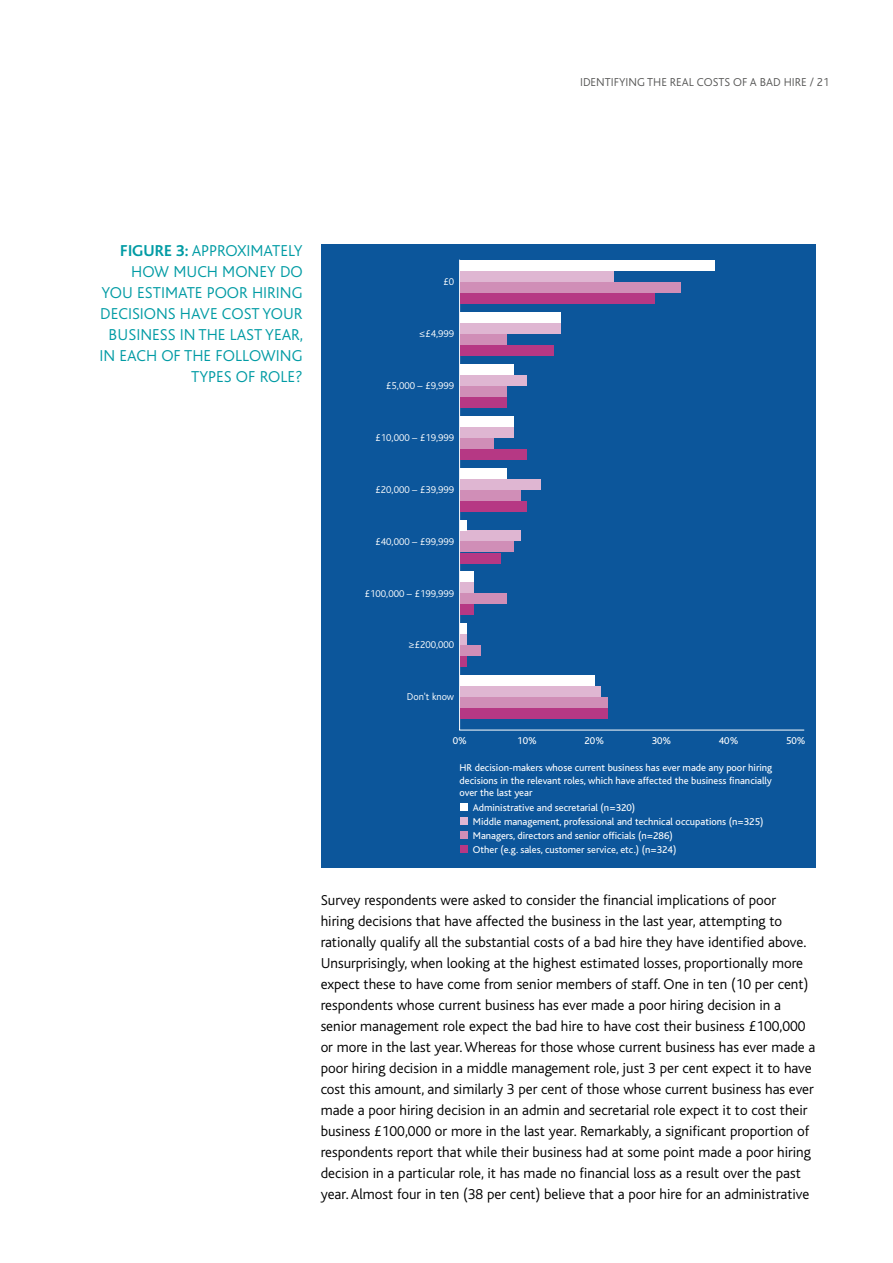
<style>
.page{position:relative;width:893px;height:1263px;background:#fff}
.page>*{position:absolute;margin:0;border:0;box-sizing:border-box;transform-origin:0 0}
.t1{font:300 16.5px/21px "PT Bliss";color:#009ba4;text-align:right}
.t2{font:300 15px/21px "PT Bliss";color:#000}
.t3{font:300 12px "PT Bliss";color:#575756}
.t4{font:10.35px/14.1px "PT Bliss";color:#fff;text-align:justify}
.t5{font:300 10.35px "PT Bliss";color:#fff}
.s1{font-weight:700}
.s2{font-family:"Myriad Pro";font-weight:400}
</style>
<div class="page">
<div style="left:321px;top:244px;width:494px;height:624px;background:#0c569b"></div>
<svg style="left:459px;top:259px;width:346px;height:472px"></svg>
<div style="left:460px;top:293px;width:194px;height:11px;background:#b63884"></div>
<div style="left:460px;top:282px;width:221px;height:11px;background:#d08eb7"></div>
<div style="left:460px;top:271px;width:154px;height:11px;background:#dfb6d2"></div>
<div style="left:460px;top:260px;width:255px;height:11px;background:#fff"></div>
<div style="left:460px;top:345px;width:94px;height:11px;background:#b63884"></div>
<div style="left:460px;top:334px;width:47px;height:11px;background:#d08eb7"></div>
<div style="left:460px;top:323px;width:100px;height:11px;background:#dfb6d2"></div>
<div style="left:460px;top:312px;width:101px;height:11px;background:#fff"></div>
<div style="left:460px;top:397px;width:47px;height:11px;background:#b63884"></div>
<div style="left:460px;top:386px;width:47px;height:11px;background:#d08eb7"></div>
<div style="left:460px;top:375px;width:67px;height:11px;background:#dfb6d2"></div>
<div style="left:460px;top:364px;width:54px;height:11px;background:#fff"></div>
<div style="left:460px;top:449px;width:67px;height:11px;background:#b63884"></div>
<div style="left:460px;top:438px;width:33px;height:11px;background:#d08eb7"></div>
<div style="left:460px;top:427px;width:54px;height:11px;background:#dfb6d2"></div>
<div style="left:460px;top:416px;width:54px;height:11px;background:#fff"></div>
<div style="left:460px;top:501px;width:67px;height:11px;background:#b63884"></div>
<div style="left:460px;top:489px;width:60px;height:11px;background:#d08eb7"></div>
<div style="left:460px;top:478px;width:80px;height:11px;background:#dfb6d2"></div>
<div style="left:460px;top:468px;width:47px;height:11px;background:#fff"></div>
<div style="left:460px;top:552px;width:40px;height:11px;background:#b63884"></div>
<div style="left:460px;top:541px;width:54px;height:11px;background:#d08eb7"></div>
<div style="left:460px;top:530px;width:60px;height:11px;background:#dfb6d2"></div>
<div style="left:460px;top:519px;width:7px;height:11px;background:#fff"></div>
<div style="left:460px;top:604px;width:13px;height:11px;background:#b63884"></div>
<div style="left:460px;top:593px;width:47px;height:11px;background:#d08eb7"></div>
<div style="left:460px;top:582px;width:13px;height:11px;background:#dfb6d2"></div>
<div style="left:460px;top:571px;width:13px;height:11px;background:#fff"></div>
<div style="left:460px;top:656px;width:7px;height:11px;background:#b63884"></div>
<div style="left:460px;top:645px;width:20px;height:11px;background:#d08eb7"></div>
<div style="left:460px;top:634px;width:7px;height:11px;background:#dfb6d2"></div>
<div style="left:460px;top:623px;width:7px;height:11px;background:#fff"></div>
<div style="left:460px;top:708px;width:147px;height:11px;background:#b63884"></div>
<div style="left:460px;top:697px;width:147px;height:11px;background:#d08eb7"></div>
<div style="left:460px;top:686px;width:141px;height:11px;background:#dfb6d2"></div>
<div style="left:460px;top:675px;width:134px;height:11px;background:#fff"></div>
<div style="left:460px;top:804px;width:8px;height:7px;background:#fff"></div>
<div style="left:460px;top:818px;width:8px;height:7px;background:#dfb6d2"></div>
<div style="left:460px;top:832px;width:8px;height:7px;background:#d08eb7"></div>
<div style="left:460px;top:846px;width:8px;height:7px;background:#b63884"></div>
<p class="t3" style="left:580px;top:75px;width:251px">IDENTIFYING THE REAL COSTS OF A BAD HIRE / 21</p>
<p class="t1" style="left:100px;top:240px;width:205px"><span class="s1">FIGURE 3:</span> APPROXIMATELY<br>HOW MUCH MONEY DO<br>YOU ESTIMATE POOR HIRING<br>DECISIONS HAVE COST YOUR<br>BUSINESS IN THE LAST YEAR,<br>IN EACH OF THE FOLLOWING<br>TYPES OF ROLE?</p>
<p class="t5" style="left:443px;top:276px;width:12px">£0</p>
<p class="t5" style="left:419px;top:328px;width:36px"><span class="s2">≤</span>£4,999</p>
<p class="t5" style="left:386px;top:380px;width:69px">£5,000 – £9,999</p>
<p class="t5" style="left:376px;top:432px;width:80px">£10,000 – £19,999</p>
<p class="t5" style="left:376px;top:484px;width:80px">£20,000 – £39,999</p>
<p class="t5" style="left:376px;top:536px;width:80px">£40,000 – £99,999</p>
<p class="t5" style="left:365px;top:588px;width:91px">£100,000 – £199,999</p>
<p class="t5" style="left:408px;top:640px;width:47px"><span class="s2">≥</span>£200,000</p>
<p class="t5" style="left:407px;top:691px;width:49px">Don't know</p>
<p class="t4" style="left:453px;top:734px;width:16px">0%</p>
<p class="t4" style="left:517px;top:734px;width:21px">10%</p>
<p class="t4" style="left:584px;top:734px;width:21px">20%</p>
<p class="t4" style="left:652px;top:734px;width:21px">30%</p>
<p class="t4" style="left:719px;top:734px;width:21px">40%</p>
<p class="t4" style="left:786px;top:734px;width:21px">50%</p>
<p class="t4" style="left:460px;top:761px;width:314px;line-height:12.8px">HR decision-makers whose current business has ever made any poor hiring decisions in the relevant roles, which have affected the business financially over the last year</p>
<p class="t4" style="left:473px;top:800px;width:292px;text-align:left">Administrative and secretarial (n=320)<br>Middle management, professional and technical occupations (n=325)<br>Managers, directors and senior officials (n=286)<br>Other (e.g. sales, customer service, etc.) (n=324)</p>
<p class="t2" style="left:321px;top:889px;width:496px">Survey respondents were asked to consider the financial implications of poor<br>hiring decisions that have affected the business in the last year, attempting to rationally qualify all the substantial costs of a bad hire they have identified above.<br>Unsurprisingly, when looking at the highest estimated losses, proportionally more expect these to have come from senior members of staff. One in ten (10 per cent) respondents whose current business has ever made a poor hiring decision in a senior management role expect the bad hire to have cost their business £100,000 or more in the last year. Whereas for those whose current business has ever made a poor hiring decision in a middle management role, just 3 per cent expect it to have cost this amount, and similarly 3 per cent of those whose current business has ever made a poor hiring decision in an admin and secretarial role expect it to cost their business £100,000 or more in the last year. Remarkably, a significant proportion of respondents report that while their business had at some point made a poor hiring decision in a particular role, it has made no financial loss as a result over the past year. Almost four in ten (38 per cent) believe that a poor hire for an administrative</p>
</div>
